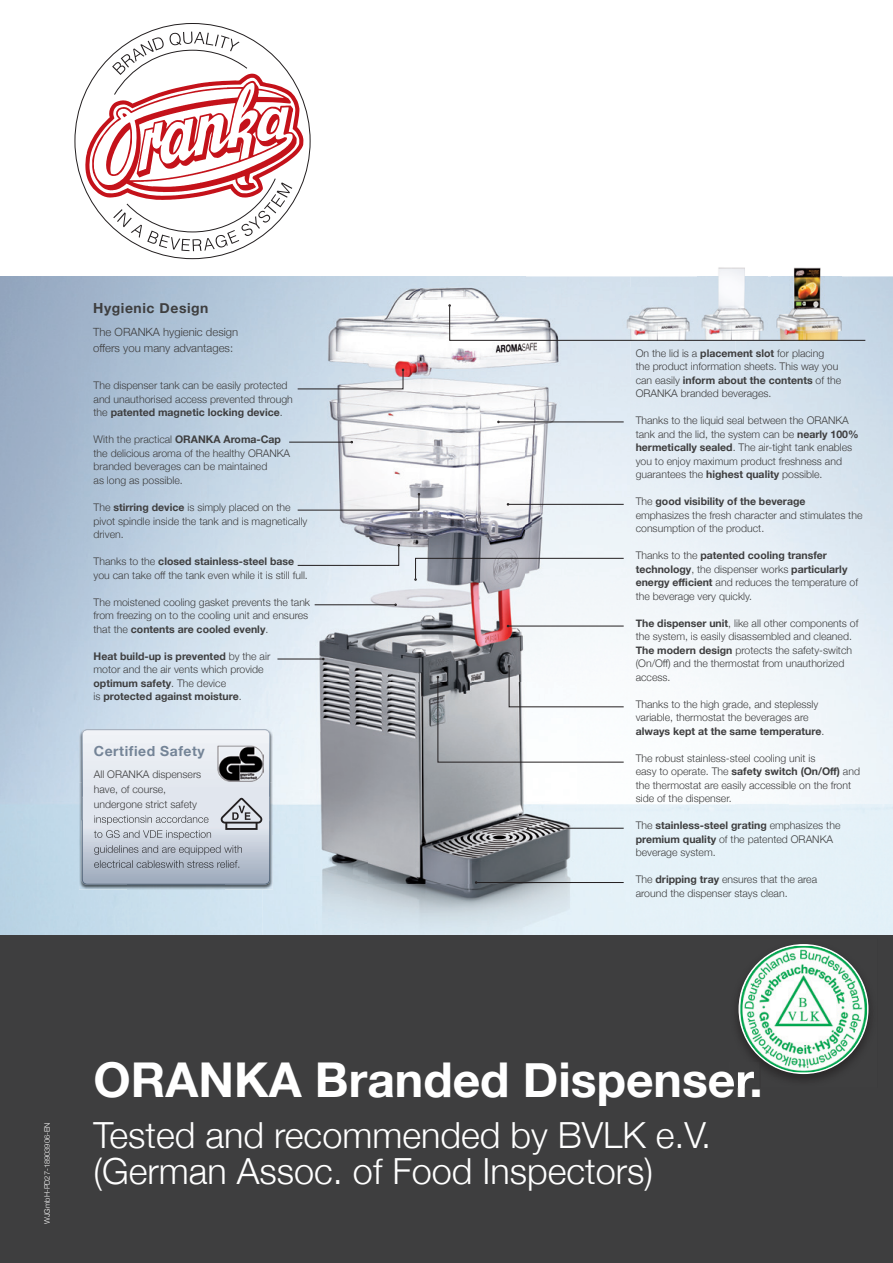
<style>
.page{position:relative;width:893px;height:1263px;background:#fff}
.page>*{position:absolute;margin:0;border:0;box-sizing:border-box;transform-origin:0 0}
.t1{font:700 48px "Helvetica Neue";color:#fff}
.t2{font:300 36px/36px "Helvetica Neue";color:#fff}
.t3{font:700 13.95px "Helvetica Neue";letter-spacing:.04em;color:#748497}
.t4{font:700 13.95px "Helvetica Neue";letter-spacing:.04em;color:#3e3e3f}
.t5{font:300 11.25px/15.6px "Helvetica Neue";color:#3e3e3f}
.t6{font:300 10.5px/13.5px "Helvetica Neue";color:#3e3e3f}
.t7{font:700 10.5px/13.5px "Helvetica Neue";color:#3e3e3f}
.t8{font:300 7.5px "Helvetica Neue";color:#fff}
.s1{font-weight:700}
.s2{font-weight:300}
</style>
<div class="page">
<img style="left:0;top:276px;width:735px;height:406px">
<img style="left:105px;top:682px;width:263px;height:51px">
<img style="left:368px;top:682px;width:368px;height:253px">
<img style="left:273px;top:733px;width:95px;height:101px">
<img style="left:263px;top:834px;width:105px;height:101px">
<div style="left:0;top:935px;width:893px;height:328px;background:#3e3e3f"></div>
<img style="left:738px;top:944px;width:132px;height:136px">
<img style="left:729px;top:1062px;width:31px;height:26px">
<img style="left:740px;top:946px;width:127px;height:126px">
<hr style="left:315px;top:604px;width:80px;height:1px;background:#231f20">
<hr style="left:529px;top:828px;width:95px;height:1px;background:#231f20">
<hr style="left:509px;top:504px;width:115px;height:1px;background:#231f20">
<hr style="left:509px;top:626px;width:115px;height:1px;background:#231f20">
<hr style="left:499px;top:422px;width:125px;height:1px;background:#231f20">
<svg style="left:415px;top:558px;width:209px;height:22px"></svg>
<hr style="left:477px;top:882px;width:147px;height:1px;background:#231f20">
<hr style="left:277px;top:659px;width:46px;height:1px;background:#231f20">
<svg style="left:437px;top:665px;width:187px;height:97px"></svg>
<hr style="left:289px;top:442px;width:62px;height:1px;background:#231f20">
<img style="left:79px;top:729px;width:194px;height:53px">
<img style="left:79px;top:782px;width:48px;height:107px">
<img style="left:225px;top:782px;width:48px;height:107px">
<img style="left:127px;top:884px;width:98px;height:5px">
<svg style="left:82px;top:729px;width:188px;height:155px;background:#cbd1d9"></svg>
<img style="left:623px;top:287px;width:70px;height:18px">
<img style="left:697px;top:267px;width:70px;height:38px">
<img style="left:772px;top:267px;width:70px;height:38px">
<svg style="left:449px;top:305px;width:417px;height:36px"></svg>
<svg style="left:85px;top:32px;width:218px;height:219px"></svg>
<svg style="left:297px;top:369px;width:107px;height:20px;background:#cad2dd"></svg>
<svg style="left:297px;top:493px;width:123px;height:17px"></svg>
<svg style="left:297px;top:544px;width:103px;height:22px;background:#d5dee7"></svg>
<h3 class="t4" style="left:93px;top:297px;width:117px">Hygienic Design</h3>
<p class="t5" style="left:93px;top:323px;width:146px">The ORANKA hygienic design offers you many advantages:</p>
<p class="t6" style="left:94px;top:378px;width:201px">The dispenser tank can be easily protected and unauthorised access prevented through the <span class="s1">patented magnetic locking device</span>.</p>
<p class="t6" style="left:94px;top:432px;width:198px">With the practical <span class="s1">ORANKA Aroma-Cap </span>the delicious aroma of the healthy ORANKA branded beverages can be maintained<br>as long as possible.</p>
<p class="t6" style="left:94px;top:500px;width:215px">The <span class="s1">stirring device</span> is simply placed on the pivot spindle inside the tank and is magnetically driven.</p>
<p class="t6" style="left:94px;top:554px;width:216px">Thanks to the <span class="s1">closed stainless-steel base </span>you can take off the tank even while it is still full.</p>
<p class="t6" style="left:94px;top:594px;width:218px">The moistened cooling gasket prevents the tank from freezing on to the cooling unit and ensures that the <span class="s1">contents are cooled evenly</span>.</p>
<p class="t7" style="left:94px;top:649px;width:178px">Heat build-up is prevented <span class="s2">by the air motor and the air vents which provide </span>optimum safety<span class="s2">. The device<br>is</span> protected against moisture<span class="s2">.</span></p>
<h3 class="t3" style="left:94px;top:740px;width:112px">Certified Safety</h3>
<p class="t6" style="left:94px;top:766px;width:150px;line-height:15px">All ORANKA dispensers<br>have, of course,<br>undergone strict safety inspectionsin accordance<br>to GS and VDE inspection guidelines and are equipped with electrical cableswith stress relief.</p>
<p class="t6" style="left:636px;top:345px;width:207px">On the lid is a <span class="s1">placement slot</span> for placing<br>the product information sheets. This way you can easily <span class="s1">inform about the contents</span> of the ORANKA branded beverages.</p>
<p class="t6" style="left:636px;top:413px;width:224px">Thanks to the liquid seal between the ORANKA tank and the lid, the system can be <span class="s1">nearly 100% hermetically sealed</span>. The air-tight tank enables you to enjoy maximum product freshness and guarantees the <span class="s1">highest quality</span> possible.</p>
<p class="t6" style="left:636px;top:494px;width:228px">The <span class="s1">good visibility of the beverage<br></span>emphasizes the fresh character and stimulates the consumption of the product.</p>
<p class="t6" style="left:636px;top:548px;width:224px">Thanks to the <span class="s1">patented cooling transfer technology</span>, the dispenser works <span class="s1">particularly energy efficient</span> and reduces the temperature of the beverage very quickly.</p>
<p class="t6" style="left:636px;top:616px;width:224px"><span class="s1">The dispenser unit</span>, like all other components of the system, is easily disassembled and cleaned.<br><span class="s1">The modern design</span> protects the safety-switch (On/Off) and the thermostat from unauthorized access.</p>
<p class="t6" style="left:636px;top:697px;width:190px">Thanks to the high grade, and steplessly variable, thermostat the beverages are <span class="s1">always kept at the same temperature</span>.</p>
<p class="t6" style="left:636px;top:751px;width:226px">The robust stainless-steel cooling unit is<br>easy to operate. The <span class="s1">safety switch (On/Off)</span> and the thermostat are easily accessible on the front side of the dispenser.</p>
<p class="t6" style="left:636px;top:818px;width:206px">The <span class="s1">stainless-steel grating</span> emphasizes the <span class="s1">premium quality</span> of the patented ORANKA beverage system.</p>
<p class="t6" style="left:636px;top:872px;width:183px">The <span class="s1">dripping tray</span> ensures that the area around the dispenser stays clean.</p>
<p class="t8" style="left:41px;top:1224px;width:103px;rotate:-90deg">WJGmbH-PD27-18903906-EN</p>
<h1 class="t1" style="left:94px;top:1042px;width:671px">ORANKA Branded Dispenser.</h1>
<h2 class="t2" style="left:94px;top:1115px;width:619px">Tested and recommended by BVLK e.V. (German Assoc. of Food Inspectors)</h2>
</div>
